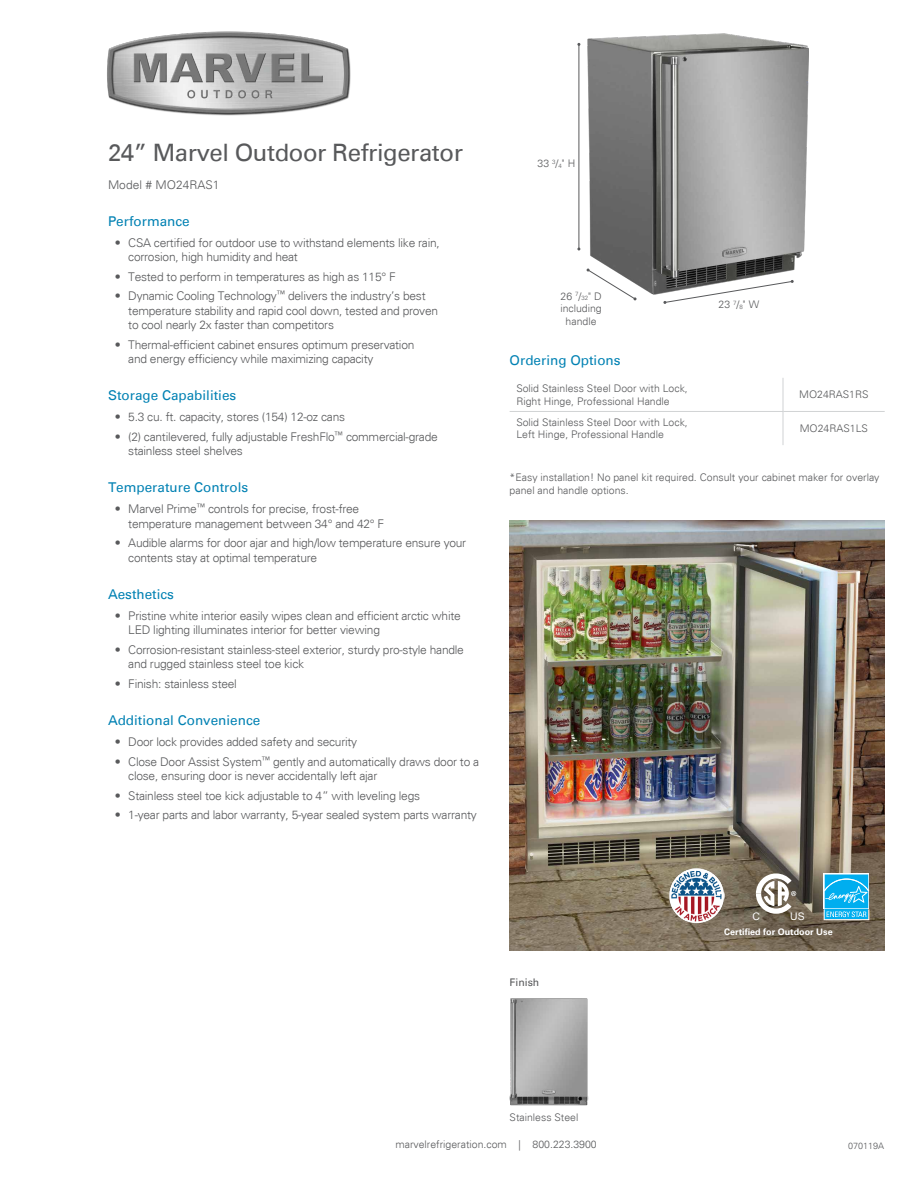
<style>
.page{position:relative;width:918px;height:1188px;background:#fff}
.page>*{position:absolute;margin:0;border:0;box-sizing:border-box;transform-origin:0 0}
.t1{font:24px "Univers";letter-spacing:-.02em;color:#58595b}
.t2{font:13.5px "Univers";color:#0081b3}
.t3{font:300 12px/14.2px "Univers";letter-spacing:-.02em;color:#58595b}
.t4{font:300 12px "Univers";color:#58595b}
.t5{font:300 10.5px/12.6px "Univers";color:#58595b}
.t6{font:10.5px "Univers";color:#58595b}
.t7{font:10.35px "Arial";color:#fff}
.t8{font:700 9px "Univers";color:#fff}
.t9{font:300 9px "Univers";color:#58595b}
.s1{font-size:6.15px}
</style>
<div class="page">
<img style="left:510px;top:521px;width:374px;height:429px">
<img style="left:107px;top:31px;width:244px;height:85px">
<hr style="left:783px;top:378px;width:1px;height:33px;background:#d1d3d4">
<hr style="left:510px;top:411px;width:273px;height:1px;background:#d1d3d4">
<hr style="left:783px;top:412px;width:1px;height:33px;background:#d1d3d4">
<hr style="left:783px;top:411px;width:102px;height:1px;background:#d1d3d4">
<img style="left:510px;top:998px;width:79px;height:108px">
<img style="left:587px;top:34px;width:221px;height:260px">
<hr style="left:579px;top:44px;width:1px;height:205px;background:#58595b">
<svg style="left:587px;top:269px;width:50px;height:31px"></svg>
<svg style="left:663px;top:280px;width:131px;height:24px"></svg>
<div style="left:824px;top:873px;width:45px;height:36px;background:#86d8f7"></div>
<svg style="left:824px;top:875px;width:45px;height:45px;background:#34bdf1"></svg>
<svg style="left:756px;top:873px;width:40px;height:41px"></svg>
<img style="left:669px;top:867px;width:55px;height:56px">
<h1 class="t1" style="left:108px;top:142px;width:357px">24” Marvel Outdoor Refrigerator</h1>
<p class="t4" style="left:108px;top:180px;width:113px">Model # MO24RAS1</p>
<p class="t2" style="left:108px;top:215px;width:83px">Performance</p>
<p class="t3" style="left:128px;top:237px;width:313px;text-indent:-14px">• CSA certified for outdoor use to withstand elements like rain, corrosion, high humidity and heat</p>
<p class="t3" style="left:115px;top:271px;width:283px">• Tested to perform in temperatures as high as 115° F</p>
<p class="t3" style="left:128px;top:290px;width:311px;text-indent:-13px">• Dynamic Cooling Technology<sup>™</sup> delivers the industry’s best temperature stability and rapid cool down, tested and proven to cool nearly 2x faster than competitors</p>
<p class="t3" style="left:128px;top:338px;width:288px;text-indent:-14px">• Thermal-efficient cabinet ensures optimum preservation and energy efficiency while maximizing capacity</p>
<p class="t2" style="left:108px;top:389px;width:130px">Storage Capabilities</p>
<p class="t3" style="left:115px;top:411px;width:232px">• 5.3 cu. ft. capacity, stores (154) 12-oz cans</p>
<p class="t3" style="left:128px;top:431px;width:311px;text-indent:-13px">• (2) cantilevered, fully adjustable FreshFlo<sup>™</sup> commercial-grade stainless steel shelves</p>
<p class="t2" style="left:108px;top:482px;width:142px">Temperature Controls</p>
<p class="t3" style="left:128px;top:503px;width:258px;text-indent:-13px">• Marvel Prime<sup>™</sup> controls for precise, frost-free temperature management between 34° and 42° F</p>
<p class="t3" style="left:128px;top:537px;width:340px;text-indent:-14px">• Audible alarms for door ajar and high/low temperature ensure your contents stay at optimal temperature</p>
<p class="t2" style="left:108px;top:588px;width:68px">Aesthetics</p>
<p class="t3" style="left:128px;top:610px;width:334px;text-indent:-14px">• Pristine white interior easily wipes clean and efficient arctic white<br>LED lighting illuminates interior for better viewing</p>
<p class="t3" style="left:128px;top:644px;width:337px;text-indent:-14px">• Corrosion-resistant stainless-steel exterior, sturdy pro-style handle and rugged stainless steel toe kick</p>
<p class="t3" style="left:115px;top:678px;width:124px">• Finish: stainless steel</p>
<p class="t2" style="left:108px;top:714px;width:154px">Additional Convenience</p>
<p class="t3" style="left:115px;top:736px;width:244px">• Door lock provides added safety and security</p>
<p class="t3" style="left:128px;top:756px;width:352px;text-indent:-13px">• Close Door Assist System<sup>™</sup> gently and automatically draws door to a close, ensuring door is never accidentally left ajar</p>
<p class="t3" style="left:115px;top:790px;width:307px">• Stainless steel toe kick adjustable to 4” with leveling legs</p>
<p class="t3" style="left:115px;top:809px;width:364px">• 1-year parts and labor warranty, 5-year sealed system parts warranty</p>
<p class="t5" style="left:538px;top:158px;width:39px">33 <sup>3</sup>/<span class="s1">4</span>" H</p>
<p class="t5" style="left:560px;top:291px;width:43px;text-align:center">26 <sup>7</sup>/<span class="s1">32</span>" D including handle</p>
<p class="t5" style="left:719px;top:300px;width:42px">23 <sup>7</sup>/<span class="s1">8</span>" W</p>
<p class="t2" style="left:510px;top:354px;width:113px">Ordering Options</p>
<p class="t5" style="left:516px;top:383px;width:173px">Solid Stainless Steel Door with Lock,<br>Right Hinge, Professional Handle</p>
<p class="t5" style="left:799px;top:389px;width:71px">MO24RAS1RS</p>
<p class="t5" style="left:516px;top:417px;width:173px">Solid Stainless Steel Door with Lock,<br>Left Hinge, Professional Handle</p>
<p class="t5" style="left:800px;top:423px;width:70px">MO24RAS1LS</p>
<p class="t5" style="left:510px;top:472px;width:371px">*Easy installation! No panel kit required. Consult your cabinet maker for overlay panel and handle options.</p>
<p class="t6" style="left:510px;top:978px;width:31px">Finish</p>
<p class="t7" style="left:752px;top:910px;width:9px">C</p>
<p class="t7" style="left:790px;top:910px;width:16px">US</p>
<p class="t8" style="left:724px;top:928px;width:110px">Certified for Outdoor Use</p>
<p class="t5" style="left:510px;top:1112px;width:70px">Stainless Steel</p>
<p class="t5" style="left:395px;top:1139px;width:203px">marvelrefrigeration.com | 800.223.3900</p>
<p class="t9" style="left:848px;top:1142px;width:38px">070119A</p>
</div>
